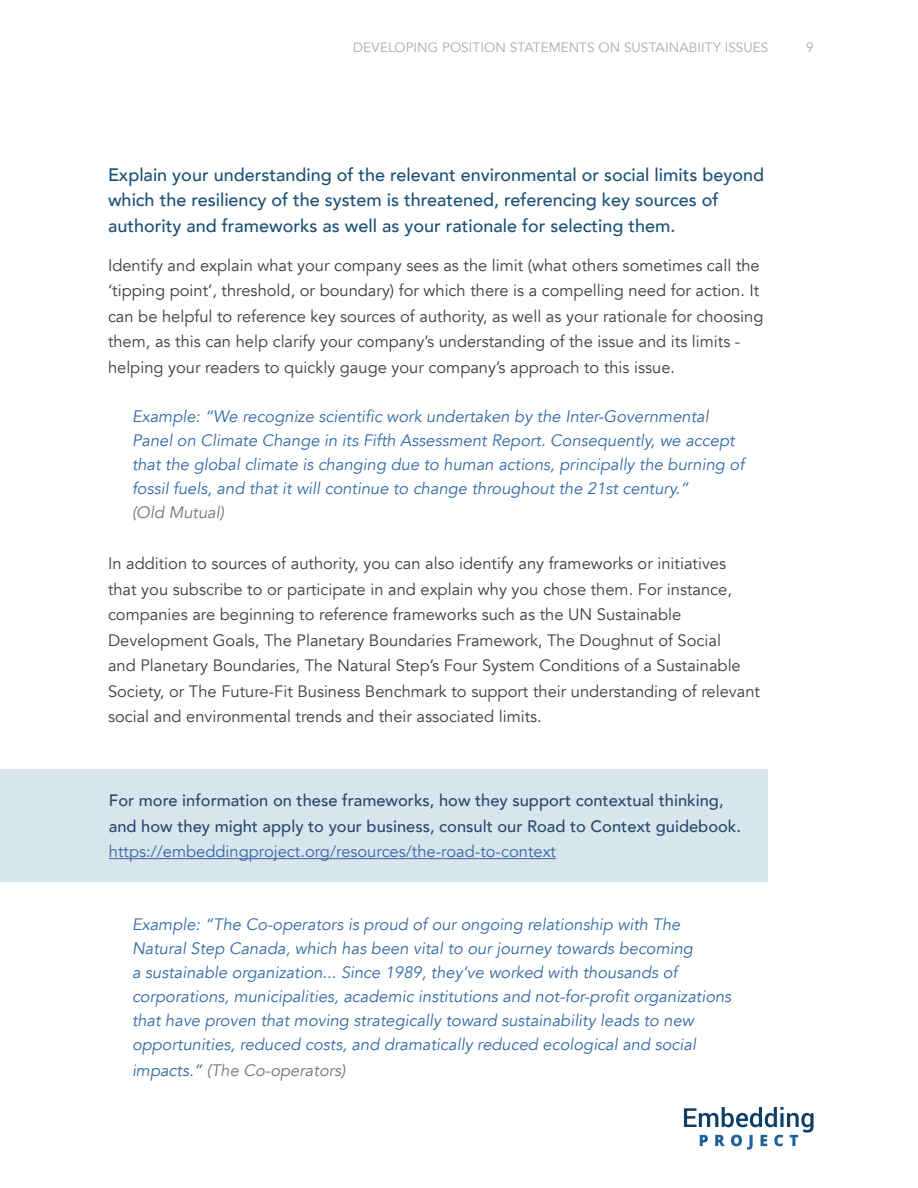
<style>
.page{position:relative;width:918px;height:1188px;background:#fff}
.page>*{position:absolute;margin:0;border:0;box-sizing:border-box;transform-origin:0 0}
.In_Their_Own_Words_H{font:500 18px/25.5px "Avenir";color:#1a5076}
.Body_Content{font:16.5px/25.5px "Avenir";color:#3e3e3f}
.Own_Words_2{font:italic 16.5px/24px "Avenir";color:#326aa3}
.Body_Content-2{font:500 16.5px/25.5px "Avenir";color:#28496f}
.Body_Content-3{font:16.5px "Avenir";color:#3667a4}
.Own_Words_2-2{font:italic 16.5px "Avenir";color:#747474}
.t1{font:13.5px "Avenir";letter-spacing:.005em;color:#aaa}
.s1{color:#326aa3}
</style>
<div class="page">
<div style="left:0;top:769px;width:768px;height:112px;background:#d9e5ec"></div>
<hr style="left:109px;top:858px;width:447px;height:1px;background:#3667a4">
<svg style="left:684px;top:1107px;width:130px;height:43px"></svg>
<p class="t1" style="left:353px;top:40px;width:417px">DEVELOPING POSITION STATEMENTS ON SUSTAINABIITY ISSUES</p>
<p class="t1" style="left:806px;top:40px;width:9px">9</p>
<p class="In_Their_Own_Words_H" style="left:108px;top:161px;width:658px">Explain your understanding of the relevant environmental or social limits beyond which the resiliency of the system is threatened, referencing key sources of authority and frameworks as well as your rationale for selecting them.</p>
<p class="Body_Content" style="left:108px;top:253px;width:657px">Identify and explain what your company sees as the limit (what others sometimes call the ‘tipping point’, threshold, or boundary) for which there is a compelling need for action. It can be helpful to reference key sources of authority, as well as your rationale for choosing them, as this can help clarify your company’s understanding of the issue and its limits - helping your readers to quickly gauge your company’s approach to this issue.</p>
<p class="Own_Words_2" style="left:132px;top:405px;width:614px">Example: “We recognize scientific work undertaken by the Inter-Governmental Panel on Climate Change in its Fifth Assessment Report. Consequently, we accept that the global climate is changing due to human actions, principally the burning of fossil fuels, and that it will continue to change throughout the 21st century.”</p>
<p class="Own_Words_2-2" style="left:132px;top:503px;width:94px">(Old Mutual)</p>
<p class="Body_Content" style="left:108px;top:551px;width:654px">In addition to sources of authority, you can also identify any frameworks or initiatives<br>that you subscribe to or participate in and explain why you chose them. For instance, companies are beginning to reference frameworks such as the UN Sustainable Development Goals, The Planetary Boundaries Framework, The Doughnut of Social<br>and Planetary Boundaries, The Natural Step’s Four System Conditions of a Sustainable Society, or The Future-Fit Business Benchmark to support their understanding of relevant social and environmental trends and their associated limits.</p>
<p class="Body_Content-2" style="left:109px;top:787px;width:634px">For more information on these frameworks, how they support contextual thinking, and how they might apply to your business, consult our Road to Context guidebook.</p>
<p class="Body_Content-3" style="left:109px;top:842px;width:449px">https://embeddingproject.org/resources/the-road-to-context</p>
<p class="Own_Words_2" style="left:132px;top:913px;width:601px">Example: “The Co-operators is proud of our ongoing relationship with The Natural Step Canada, which has been vital to our journey towards becoming<br>a sustainable organization... Since 1989, they’ve worked with thousands of corporations, municipalities, academic institutions and not-for-profit organizations that have proven that moving strategically toward sustainability leads to new opportunities, reduced costs, and dramatically reduced ecological and social</p>
<p class="Own_Words_2-2" style="left:132px;top:1060px;width:215px"><span class="s1">impacts.”</span> (The Co-operators)</p>
</div>
